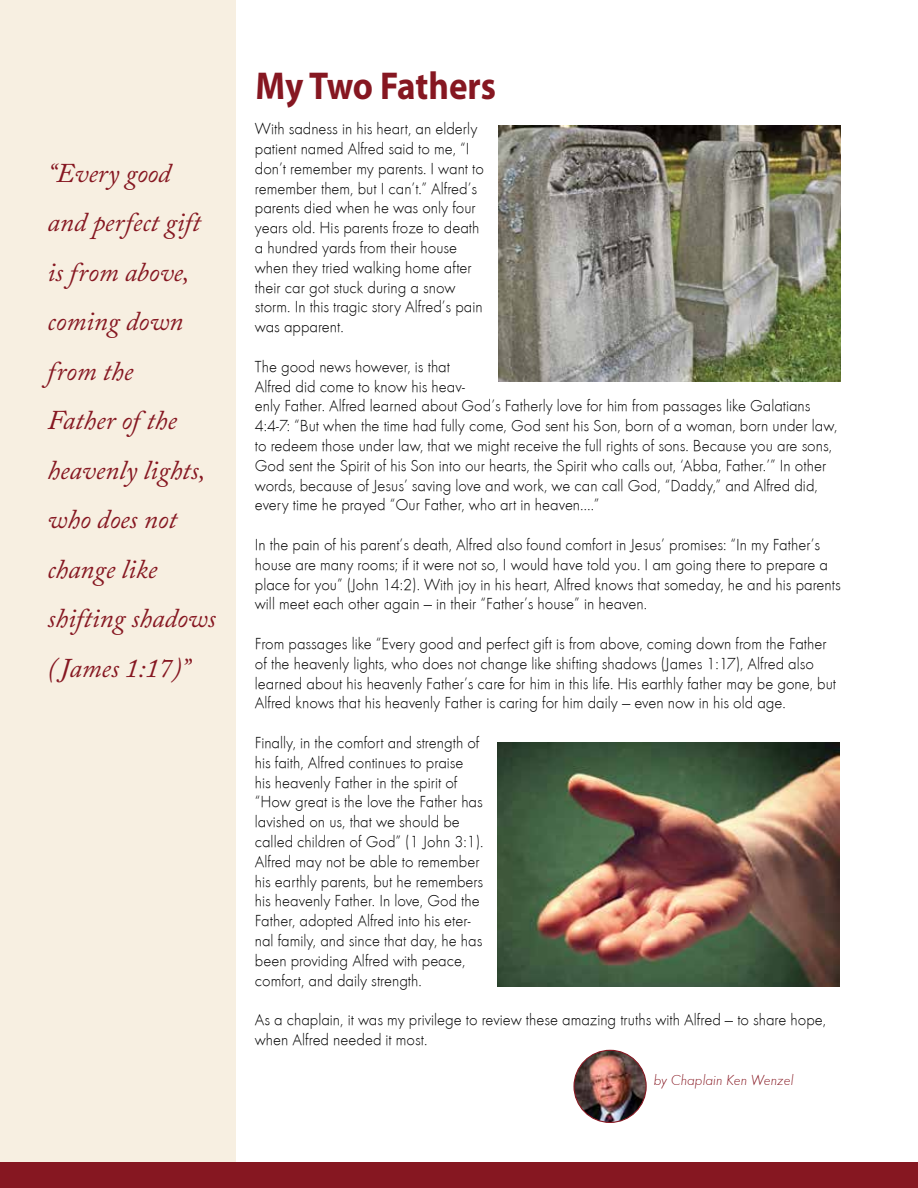
<style>
.page{position:relative;width:918px;height:1188px;background:#fff}
.page>*{position:absolute;margin:0;border:0;box-sizing:border-box;transform-origin:0 0}
.t1{font:700 39px "Myriad Pro";color:#861721;scale:.9 1}
.t2{font:italic 27px/49.5px "Adobe Caslon Pro";color:#861721}
.t3{font:16.5px/19.8px "Function LH Light";color:#000}
.t4{font:italic 15px "Function LH Light";color:#861721}
</style>
<div class="page">
<img style="left:498px;top:125px;width:343px;height:257px">
<img style="left:498px;top:743px;width:341px;height:244px">
<div style="left:0;top:0;width:235px;height:1162px;background:#f7efe1"></div>
<div style="left:0;top:1162px;width:918px;height:26px;background:#861721"></div>
<img style="left:574px;top:1050px;width:72px;height:72px;border-radius:36px">
<div style="left:573px;top:1050px;width:74px;height:73px;border:1px solid #861721;border-radius:50%"></div>
<h2 class="t2" style="left:48px;top:148px;width:170px">“Every good and perfect gift is from above, coming down from the<br>Father of the heavenly lights, who does not change like shifting shadows ( James 1:17)”</h2>
<h1 class="t1" style="left:256px;top:60px;width:269px">My Two Fathers</h1>
<p class="t3" style="left:255px;top:119px;width:231px">With sadness in his heart, an elderly patient named Alfred said to me, “I don’t remember my parents. I want to remember them, but I can’t.” Alfred’s parents died when he was only four years old. His parents froze to death a hundred yards from their house when they tried walking home after their car got stuck during a snow storm. In this tragic story Alfred’s pain was apparent.</p>
<p class="t3" style="left:255px;top:357px;width:584px">The good news however, is that<br>Alfred did come to know his heav-<br>enly Father. Alfred learned about God’s Fatherly love for him from passages like Galatians 4:4-7: “But when the time had fully come, God sent his Son, born of a woman, born under law, to redeem those under law, that we might receive the full rights of sons. Because you are sons, God sent the Spirit of his Son into our hearts, the Spirit who calls out, ‘Abba, Father.’” In other words, because of Jesus’ saving love and work, we can call God, “Daddy,” and Alfred did, every time he prayed “Our Father, who art in heaven….”</p>
<p class="t3" style="left:255px;top:535px;width:587px">In the pain of his parent’s death, Alfred also found comfort in Jesus’ promises: “In my Father’s house are many rooms; if it were not so, I would have told you. I am going there to prepare a place for you” (John 14:2). With joy in his heart, Alfred knows that someday, he and his parents will meet each other again — in their “Father’s house” in heaven.</p>
<p class="t3" style="left:255px;top:634px;width:583px">From passages like “Every good and perfect gift is from above, coming down from the Father of the heavenly lights, who does not change like shifting shadows (James 1:17), Alfred also learned about his heavenly Father’s care for him in this life. His earthly father may be gone, but Alfred knows that his heavenly Father is caring for him daily — even now in his old age.</p>
<p class="t3" style="left:255px;top:733px;width:230px">Finally, in the comfort and strength of his faith, Alfred continues to praise<br>his heavenly Father in the spirit of “How great is the love the Father has lavished on us, that we should be called children of God” (1 John 3:1).<br>Alfred may not be able to remember his earthly parents, but he remembers his heavenly Father. In love, God the Father, adopted Alfred into his eter&shy;nal family, and since that day, he has been providing Alfred with peace, comfort, and daily strength.</p>
<p class="t3" style="left:255px;top:1010px;width:573px">As a chaplain, it was my privilege to review these amazing truths with Alfred — to share hope, when Alfred needed it most.</p>
<p class="t4" style="left:654px;top:1072px;width:141px">by Chaplain Ken Wenzel</p>
</div>
